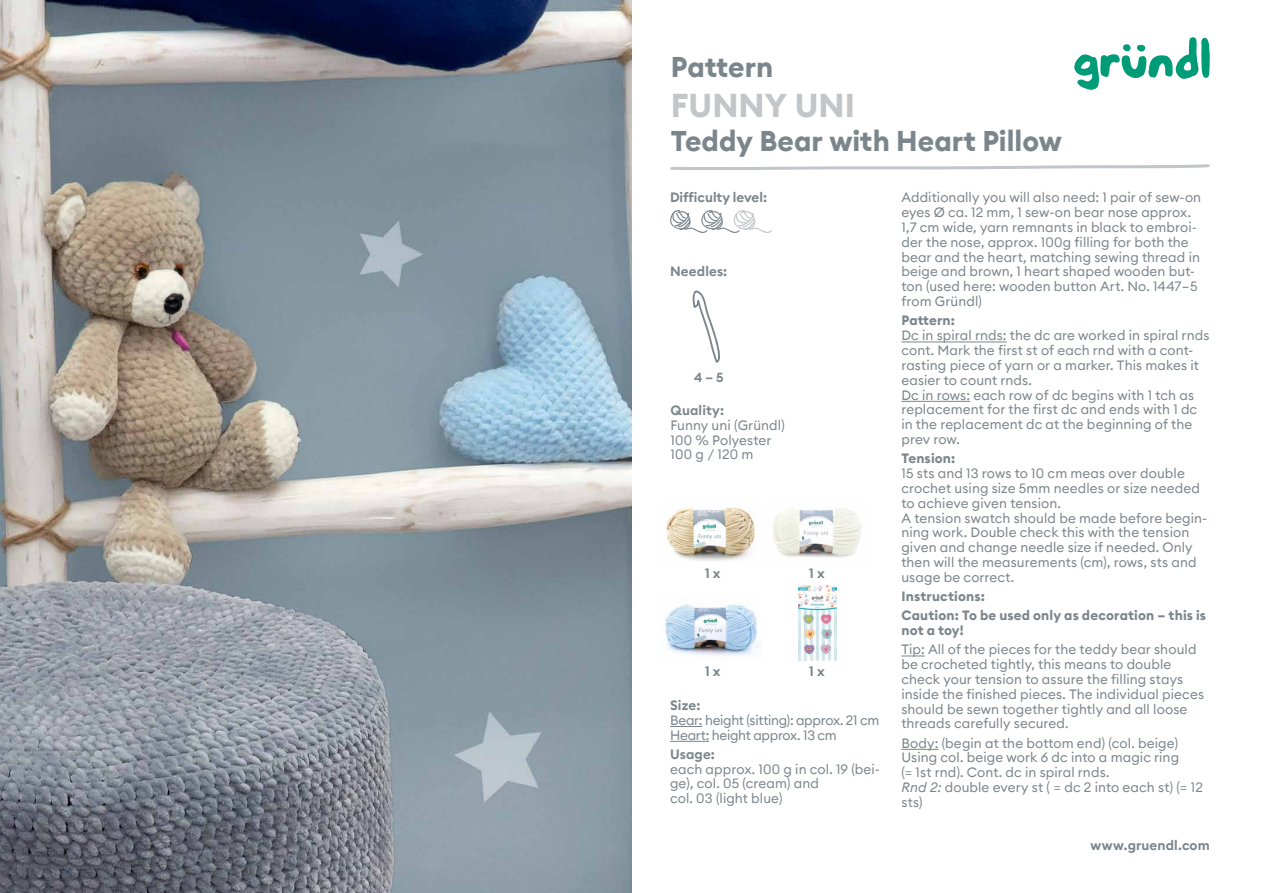
<style>
.page{position:relative;width:1263px;height:893px;background:#fff}
.page>*{position:absolute;margin:0;border:0;box-sizing:border-box;transform-origin:0 0}
.t1{font:700 33px "Euclid Circular B";color:#c2c6c9}
.t2{font:700 28.5px "Euclid Circular B";color:#7b868c}
.t3{font:13.5px/14.9px "Euclid Circular B";letter-spacing:.005em;color:#7b868c}
.t4{font:700 13.5px/19px "Euclid Circular B";letter-spacing:.01em;color:#7b868c}
.t5{font:600 13.5px "Euclid Circular B";letter-spacing:.01em;color:#7b868c}
.t6{font:13.5px/14.9px "Euclid Circular B";letter-spacing:-.025em;color:#7b868c}
.t7{font:600 13.05px "Euclid Circular B";color:#7b868c}
.s1{font-style:italic}
</style>
<div class="page">
<svg style="left:670px;top:164px;width:540px;height:6px"></svg>
<svg style="left:1074px;top:37px;width:136px;height:53px"></svg>
<hr style="left:901px;top:341px;width:105px;height:1px;background:#7b868c">
<hr style="left:901px;top:401px;width:69px;height:1px;background:#7b868c">
<svg style="left:901px;top:655px;width:24px;height:1px"></svg>
<hr style="left:901px;top:749px;width:37px;height:1px;background:#7b868c">
<svg style="left:670px;top:210px;width:102px;height:23px"></svg>
<hr style="left:670px;top:726px;width:32px;height:1px;background:#7b868c">
<hr style="left:670px;top:741px;width:39px;height:1px;background:#7b868c">
<img style="left:0;top:0;width:631px;height:893px">
<svg style="left:692px;top:290px;width:28px;height:73px"></svg>
<img style="left:666px;top:507px;width:89px;height:54px">
<img style="left:773px;top:507px;width:89px;height:51px">
<img style="left:665px;top:604px;width:92px;height:52px">
<img style="left:798px;top:586px;width:38px;height:74px">
<h2 class="t2" style="left:671px;top:48px;width:104px">Pattern</h2>
<h1 class="t1" style="left:671px;top:84px;width:185px">FUNNY UNI</h1>
<h2 class="t2" style="left:671px;top:122px;width:392px">Teddy Bear with Heart Pillow</h2>
<p class="t5" style="left:670px;top:189px;width:99px">Difficulty level:</p>
<p class="t5" style="left:670px;top:262px;width:59px">Needles:</p>
<p class="t7" style="left:694px;top:369px;width:31px">4 – 5</p>
<p class="t5" style="left:670px;top:401px;width:55px">Quality:</p>
<p class="t3" style="left:670px;top:417px;width:116px">Funny uni (Gründl)<br>100 % Polyester<br>100 g / 120 m</p>
<p class="t5" style="left:705px;top:564px;width:17px">1 x</p>
<p class="t5" style="left:809px;top:564px;width:17px">1 x</p>
<p class="t5" style="left:705px;top:662px;width:17px">1 x</p>
<p class="t5" style="left:809px;top:662px;width:17px">1 x</p>
<p class="t5" style="left:670px;top:696px;width:32px">Size:</p>
<p class="t6" style="left:670px;top:712px;width:211px">Bear: height (sitting): approx. 21 cm<br>Heart: height approx. 13 cm</p>
<p class="t5" style="left:670px;top:745px;width:46px">Usage:</p>
<p class="t3" style="left:670px;top:761px;width:212px">each approx. 100 g in col. 19 (bei&shy;ge), col. 05 (cream) and<br>col. 03 (light blue)</p>
<p class="t3" style="left:901px;top:190px;width:301px">Additionally you will also need: 1 pair of sew-on eyes Ø ca. 12 mm, 1 sew-on bear nose approx.<br>1,7 cm wide, yarn remnants in black to embroi&shy;der the nose, approx. 100g filling for both the bear and the heart, matching sewing thread in beige and brown, 1 heart shaped wooden but&shy;ton (used here: wooden button Art. No. 1447–5 from Gründl)</p>
<p class="t4" style="left:901px;top:311px;width:55px">Pattern:</p>
<p class="t3" style="left:901px;top:328px;width:309px">Dc in spiral rnds: the dc are worked in spiral rnds cont. Mark the first st of each rnd with a cont&shy;rasting piece of yarn or a marker. This makes it easier to count rnds.<br>Dc in rows: each row of dc begins with 1 tch as replacement for the first dc and ends with 1 dc in the replacement dc at the beginning of the prev row.</p>
<p class="t4" style="left:901px;top:449px;width:55px">Tension:</p>
<p class="t3" style="left:901px;top:466px;width:308px">15 sts and 13 rows to 10 cm meas over double crochet using size 5mm needles or size needed to achieve given tension.<br>A tension swatch should be made before begin&shy;ning work. Double check this with the tension given and change needle size if needed. Only then will the measurements (cm), rows, sts and usage be correct.</p>
<p class="t4" style="left:901px;top:587px;width:306px">Instructions:<br>Caution: To be used only as decoration – this is</p>
<p class="t4" style="left:901px;top:621px;width:64px">not a toy!</p>
<p class="t3" style="left:901px;top:642px;width:304px">Tip: All of the pieces for the teddy bear should be crocheted tightly, this means to double check your tension to assure the filling stays inside the finished pieces. The individual pieces should be sewn together tightly and all loose threads carefully secured.</p>
<p class="t3" style="left:901px;top:735px;width:303px">Body: (begin at the bottom end) (col. beige)<br>Using col. beige work 6 dc into a magic ring<br>(= 1st rnd). Cont. dc in spiral rnds.<br><span class="s1">Rnd 2:</span> double every st ( = dc 2 into each st) (= 12 sts)</p>
<p class="t5" style="left:1091px;top:836px;width:121px">www.gruendl.com</p>
</div>
